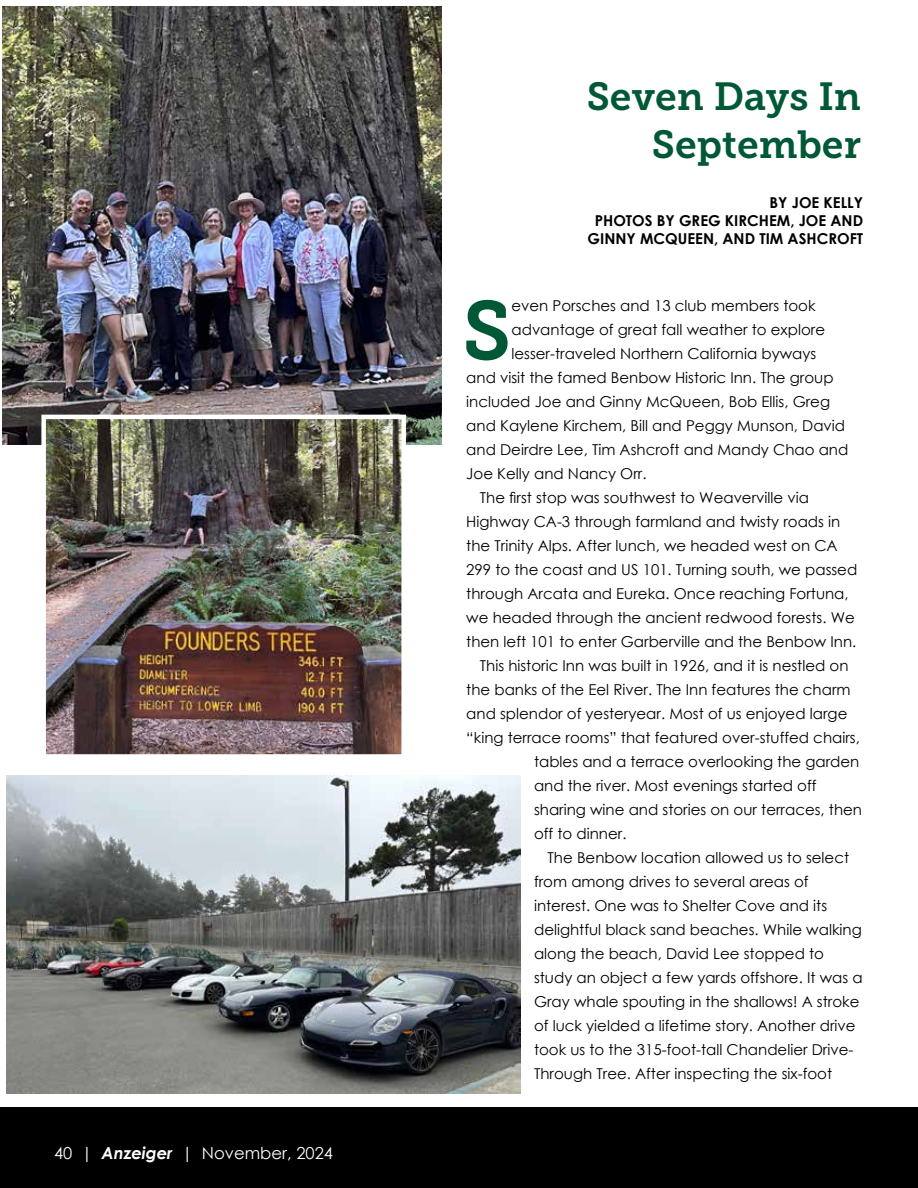
<style>
.page{position:relative;width:918px;height:1188px;background:#fff}
.page>*{position:absolute;margin:0;border:0;box-sizing:border-box;transform-origin:0 0}
.t1{font:82.65px "Museo Slab 700";color:#005837}
.t2{font:39px/48px "Museo Slab 700";color:#005837;text-align:right}
.t3{font:16.5px "Century Gothic";color:#fff}
.t4{font:15px "Century Gothic";color:#000}
.t5{font:700 15px/18px "Century Gothic";color:#000;text-align:right}
.s1{font-weight:700;font-style:italic}
</style>
<div class="page">
<div style="left:0;top:1107px;width:918px;height:81px;background:#000"></div>
<img style="left:2px;top:6px;width:440px;height:438px">
<img style="left:46px;top:420px;width:355px;height:334px">
<div style="left:41px;top:415px;width:365px;height:344px;border:4px solid #fff"></div>
<img style="left:6px;top:776px;width:515px;height:317px">
<p class="t3" style="left:54px;top:1142px;width:280px">40 | <span class="s1">Anzeiger</span> | November, 2024</p>
<h2 class="t2" style="left:587px;top:73px;width:276px">Seven Days In<br>September</h2>
<p class="t5" style="left:588px;top:193px;width:277px">BY JOE KELLY<br>PHOTOS BY GREG KIRCHEM, JOE AND<br>GINNY MCQUEEN, AND TIM ASHCROFT</p>
<h1 class="t1" style="left:462px;top:284px;width:51px">S</h1>
<p class="t4" style="left:511px;top:296px;width:306px">even Porsches and 13 club members took</p>
<p class="t4" style="left:511px;top:320px;width:315px">advantage of great fall weather to explore</p>
<p class="t4" style="left:511px;top:344px;width:306px">lesser-traveled Northern California byways</p>
<p class="t4" style="left:466px;top:368px;width:369px">and visit the famed Benbow Historic Inn. The group</p>
<p class="t4" style="left:466px;top:392px;width:365px">included Joe and Ginny McQueen, Bob Ellis, Greg</p>
<p class="t4" style="left:466px;top:416px;width:380px">and Kaylene Kirchem, Bill and Peggy Munson, David</p>
<p class="t4" style="left:466px;top:440px;width:384px">and Deirdre Lee, Tim Ashcroft and Mandy Chao and</p>
<p class="t4" style="left:466px;top:464px;width:182px">Joe Kelly and Nancy Orr.</p>
<p class="t4" style="left:480px;top:488px;width:331px">The first stop was southwest to Weaverville via</p>
<p class="t4" style="left:466px;top:512px;width:376px">Highway CA-3 through farmland and twisty roads in</p>
<p class="t4" style="left:466px;top:536px;width:373px">the Trinity Alps. After lunch, we headed west on CA</p>
<p class="t4" style="left:466px;top:560px;width:393px">299 to the coast and US 101. Turning south, we passed</p>
<p class="t4" style="left:466px;top:584px;width:384px">through Arcata and Eureka. Once reaching Fortuna,</p>
<p class="t4" style="left:466px;top:608px;width:390px">we headed through the ancient redwood forests. We</p>
<p class="t4" style="left:466px;top:632px;width:392px">then left 101 to enter Garberville and the Benbow Inn.</p>
<p class="t4" style="left:480px;top:656px;width:370px">This historic Inn was built in 1926, and it is nestled on</p>
<p class="t4" style="left:466px;top:680px;width:386px">the banks of the Eel River. The Inn features the charm</p>
<p class="t4" style="left:466px;top:704px;width:383px">and splendor of yesteryear. Most of us enjoyed large</p>
<p class="t4" style="left:466px;top:728px;width:395px">“king terrace rooms” that featured over-stuffed chairs,</p>
<p class="t4" style="left:534px;top:752px;width:327px">tables and a terrace overlooking the garden</p>
<p class="t4" style="left:534px;top:776px;width:284px">and the river. Most evenings started off</p>
<p class="t4" style="left:534px;top:800px;width:330px">sharing wine and stories on our terraces, then</p>
<p class="t4" style="left:534px;top:824px;width:94px">off to dinner.</p>
<p class="t4" style="left:548px;top:848px;width:303px">The Benbow location allowed us to select</p>
<p class="t4" style="left:534px;top:872px;width:276px">from among drives to several areas of</p>
<p class="t4" style="left:534px;top:896px;width:295px">interest. One was to Shelter Cove and its</p>
<p class="t4" style="left:534px;top:920px;width:329px">delightful black sand beaches. While walking</p>
<p class="t4" style="left:534px;top:944px;width:292px">along the beach, David Lee stopped to</p>
<p class="t4" style="left:534px;top:968px;width:330px">study an object a few yards offshore. It was a</p>
<p class="t4" style="left:534px;top:992px;width:327px">Gray whale spouting in the shallows! A stroke</p>
<p class="t4" style="left:534px;top:1016px;width:323px">of luck yielded a lifetime story. Another drive</p>
<p class="t4" style="left:534px;top:1040px;width:321px">took us to the 315-foot-tall Chandelier Drive-</p>
<p class="t4" style="left:534px;top:1064px;width:300px">Through Tree. After inspecting the six-foot</p>
</div>
